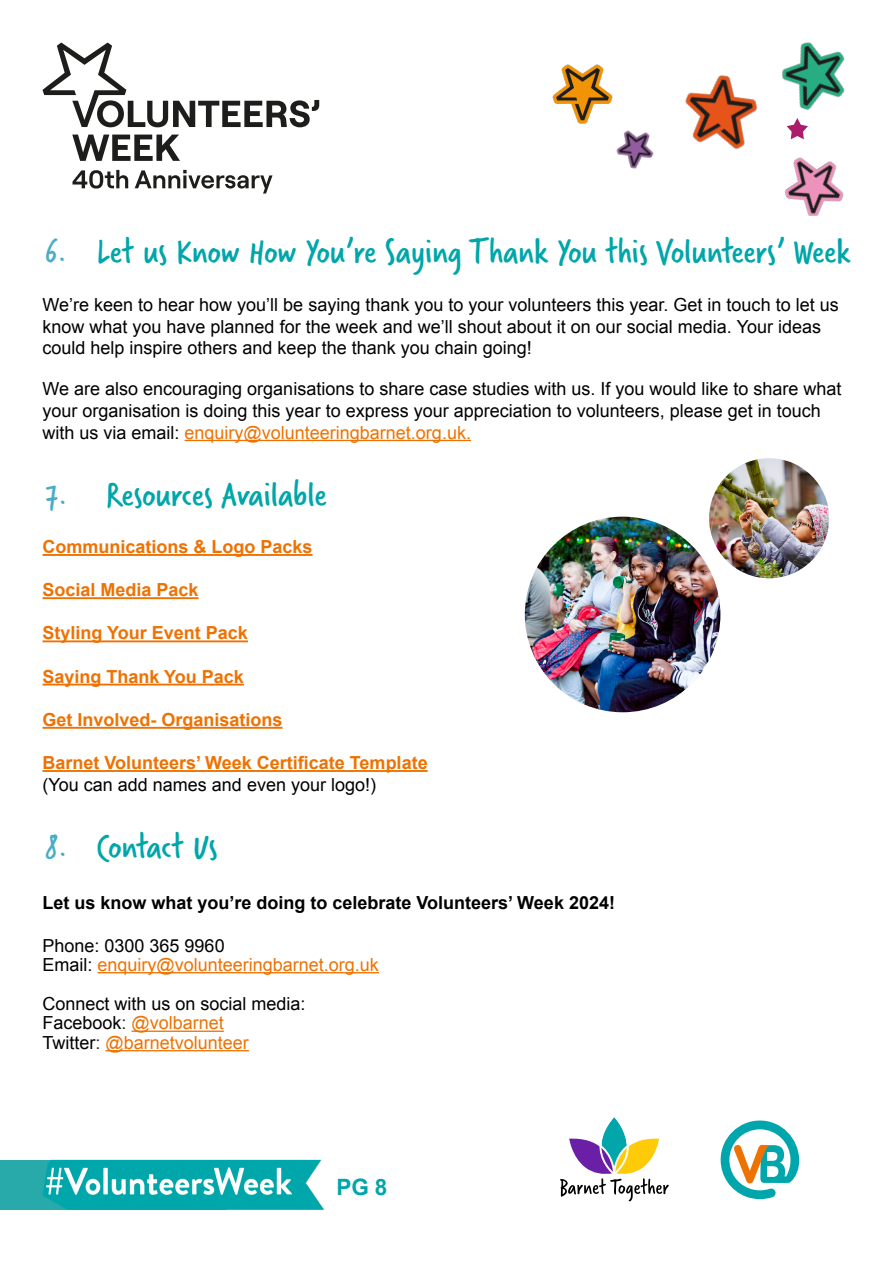
<style>
.page{position:relative;width:893px;height:1263px;background:#fff}
.page>*{position:absolute;margin:0;border:0;box-sizing:border-box;transform-origin:0 0}
.t1{font:37.5px "Verveine";letter-spacing:-.005em;color:#00a6aa}
.t2{font:37.5px "Verveine";letter-spacing:-.025em;color:#00a6aa}
.t3{font:700 22.5px "Arial";color:#00a6aa}
.t4{font:18px/21.6px "Arial";color:#000}
.t5{font:700 18px "Arial";color:#ee7203}
.t6{font:18px/18.6px "Arial";color:#ed7203}
.t7{font:700 18px "Arial";color:#000}
.t8{font:700 18px "Arial";color:#ed7203}
.s1{font-size:34.5px;color:#4bacc6}
.s2{color:#ed7203}
.s3{color:#000}
.s4{color:#272727}
</style>
<div class="page">
<img style="left:685px;top:75px;width:73px;height:74px">
<img style="left:782px;top:43px;width:63px;height:67px">
<img style="left:616px;top:130px;width:38px;height:39px">
<img style="left:784px;top:157px;width:59px;height:59px">
<img style="left:552px;top:64px;width:61px;height:60px">
<div style="left:0;top:1160px;width:225px;height:50px;background:#28a9aa"></div>
<svg style="left:560px;top:1117px;width:109px;height:84px"></svg>
<img style="left:43px;top:1160px;width:282px;height:50px">
<svg style="left:721px;top:1120px;width:78px;height:79px"></svg>
<svg style="left:787px;top:118px;width:21px;height:21px"></svg>
<hr style="left:185px;top:440px;width:286px;height:1px;background:#ed7203">
<hr style="left:43px;top:554px;width:270px;height:2px;background:#ee7203">
<hr style="left:43px;top:597px;width:156px;height:2px;background:#ee7203">
<hr style="left:43px;top:640px;width:205px;height:2px;background:#ee7203">
<hr style="left:43px;top:684px;width:201px;height:1px;background:#ee7203">
<hr style="left:43px;top:727px;width:240px;height:2px;background:#ee7203">
<hr style="left:43px;top:770px;width:385px;height:2px;background:#ed7203">
<hr style="left:98px;top:972px;width:281px;height:1px;background:#ed7203">
<hr style="left:132px;top:1030px;width:92px;height:2px;background:#ed7203">
<hr style="left:106px;top:1050px;width:143px;height:1px;background:#ed7203">
<img style="left:525px;top:517px;width:195px;height:195px;border-radius:98px">
<img style="left:709px;top:458px;width:120px;height:120px;border-radius:60px">
<svg style="left:72px;top:170px;width:56px;height:19px"></svg>
<svg style="left:135px;top:170px;width:138px;height:24px"></svg>
<svg style="left:72px;top:135px;width:108px;height:26px"></svg>
<svg style="left:43px;top:43px;width:276px;height:84px"></svg>
<h1 class="t1" style="left:46px;top:225px;width:806px"><span class="s1">6.</span> Let us Know How You’re Saying Thank You this Volunteers’ Week</h1>
<p class="t4" style="left:43px;top:294px;width:798px">We’re keen to hear how you’ll be saying thank you to your volunteers this year. Get in touch to let us know what you have planned for the week and we’ll shout about it on our social media. Your ideas could help inspire others and keep the thank you chain going!</p>
<p class="t4" style="left:43px;top:378px;width:801px">We are also encouraging organisations to share case studies with us. If you would like to share what your organisation is doing this year to express your appreciation to volunteers, please get in touch with us via email: <span class="s2">enquiry@volunteeringbarnet.org.uk.</span></p>
<h1 class="t1" style="left:46px;top:469px;width:283px"><span class="s1">7.</span> Resources Available</h1>
<p class="t5" style="left:43px;top:535px;width:272px">Communications &amp; Logo Packs</p>
<p class="t5" style="left:43px;top:578px;width:158px">Social Media Pack</p>
<p class="t5" style="left:43px;top:621px;width:207px">Styling Your Event Pack</p>
<p class="t5" style="left:43px;top:664px;width:203px">Saying Thank You Pack</p>
<p class="t5" style="left:43px;top:708px;width:242px">Get Involved- Organisations</p>
<p class="t8" style="left:43px;top:751px;width:387px">Barnet Volunteers’ Week Certificate Template</p>
<p class="t4" style="left:43px;top:774px;width:335px">(You can add names and even your logo!)</p>
<h1 class="t2" style="left:46px;top:821px;width:174px"><span class="s1">8.</span> Contact Us</h1>
<p class="t7" style="left:43px;top:891px;width:574px">Let us know what you’re doing to celebrate Volunteers’ Week 2024!</p>
<p class="t6" style="left:43px;top:937px;width:338px"><span class="s3">Phone: 0300 365 9960<br>Email:</span> enquiry@volunteeringbarnet.org.uk</p>
<p class="t4" style="left:43px;top:994px;width:265px;line-height:19.5px">Connect with us on social media:<br>Facebook<span class="s4">:</span> <span class="s2">@volbarnet<br></span>Twitter<span class="s4">:</span> <span class="s2">@barnetvolunteer</span></p>
<p class="t3" style="left:336px;top:1172px;width:52px">PG 8</p>
</div>
